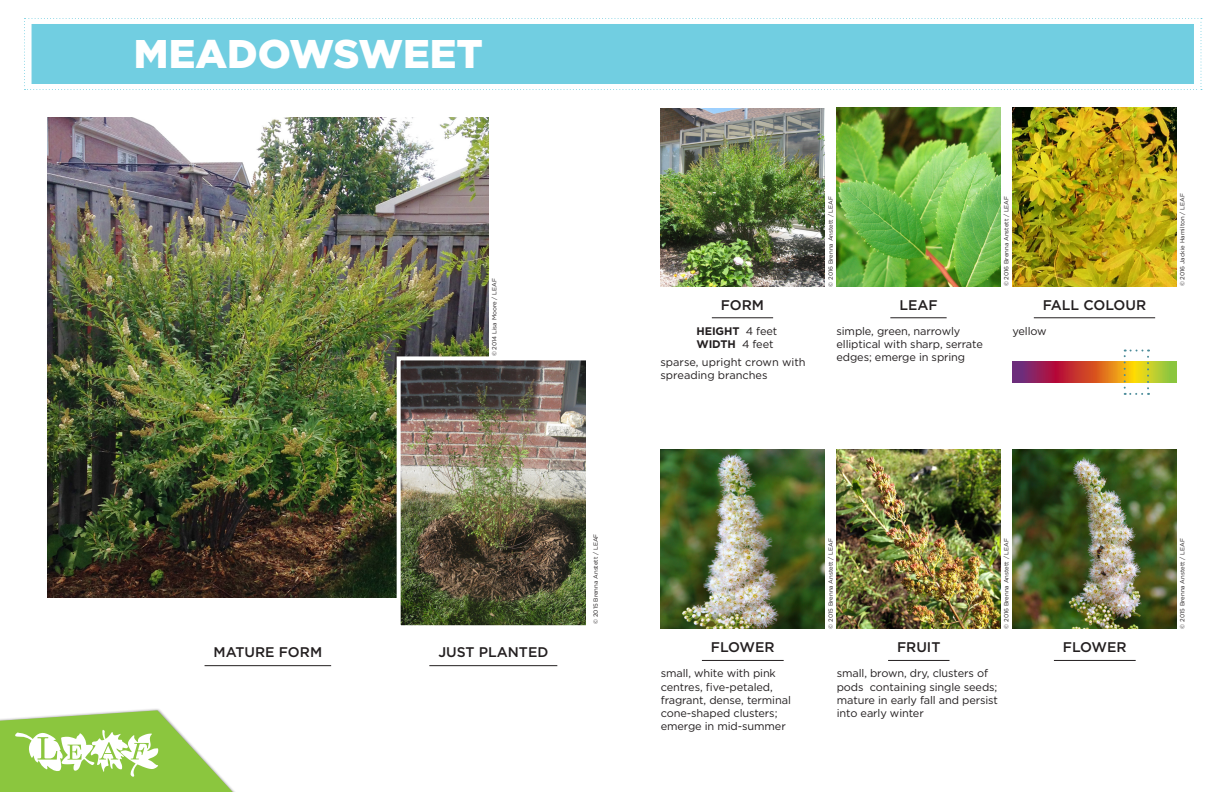
<style>
.page{position:relative;width:1224px;height:792px;background:#fff}
.page>*{position:absolute;margin:0;border:0;box-sizing:border-box;transform-origin:0 0}
.Tree_Name{font:900 40px "Gotham";color:#fff}
.subtitle{font:500 14px "Gotham";color:#231f20}
.Body_text_-_first_Pa{font:11px/13.2px "Gotham";letter-spacing:-.01em;color:#231f20}
.body_text_-_second_p{font:11px/13.2px "Gotham";color:#231f20}
.Body_text_-_first_Pa-2{font:700 11px/13.2px "Gotham";letter-spacing:-.01em;color:#231f20}
.body_text_-_second_p-2{font:6px "Gotham";color:#231f20}
.s1{font-weight:400}
</style>
<div class="page">
<svg style="left:24px;top:18px;width:1178px;height:72px"></svg>
<img style="left:836px;top:108px;width:165px;height:178px">
<img style="left:660px;top:450px;width:164px;height:179px">
<img style="left:47px;top:118px;width:441px;height:480px">
<img style="left:1012px;top:108px;width:164px;height:178px">
<img style="left:836px;top:450px;width:164px;height:179px">
<img style="left:661px;top:108px;width:164px;height:179px">
<img style="left:402px;top:361px;width:183px;height:263px">
<div style="left:397px;top:356px;width:193px;height:273px;border:4px solid #fff"></div>
<svg style="left:0;top:710px;width:235px;height:82px"></svg>
<svg style="left:1012px;top:362px;width:164px;height:21px;background:#b45a3b"></svg>
<hr style="left:890px;top:318px;width:57px;height:1px;background:#231f20">
<hr style="left:712px;top:318px;width:61px;height:1px;background:#231f20">
<hr style="left:888px;top:660px;width:62px;height:1px;background:#231f20">
<hr style="left:1034px;top:318px;width:121px;height:1px;background:#231f20">
<hr style="left:702px;top:660px;width:82px;height:1px;background:#231f20">
<svg style="left:1124px;top:350px;width:25px;height:45px"></svg>
<hr style="left:429px;top:665px;width:128px;height:1px;background:#231f20">
<hr style="left:205px;top:665px;width:126px;height:1px;background:#231f20">
<hr style="left:1054px;top:660px;width:82px;height:1px;background:#231f20">
<img style="left:1012px;top:450px;width:164px;height:179px">
<p class="Tree_Name" style="left:134px;top:26px;width:351px">MEADOWSWEET</p>
<p class="body_text_-_second_p-2" style="left:490px;top:356px;width:80px;rotate:-90deg">© 2014 Lisa Moore / LEAF</p>
<p class="subtitle" style="left:214px;top:643px;width:110px">MATURE FORM</p>
<p class="subtitle" style="left:438px;top:643px;width:111px">JUST PLANTED</p>
<p class="body_text_-_second_p-2" style="left:592px;top:624px;width:92px;rotate:-90deg">© 2015 Brenna Anstett / LEAF</p>
<p class="subtitle" style="left:721px;top:295px;width:45px">FORM</p>
<p class="Body_text_-_first_Pa-2" style="left:696px;top:324px;width:82px">HEIGHT <span class="s1">4 feet<br></span>WIDTH <span class="s1">4 feet</span></p>
<p class="body_text_-_second_p" style="left:660px;top:355px;width:147px">sparse, upright crown with spreading branches</p>
<p class="body_text_-_second_p-2" style="left:827px;top:287px;width:92px;rotate:-90deg">© 2016 Brenna Anstett / LEAF</p>
<p class="subtitle" style="left:899px;top:295px;width:40px">LEAF</p>
<p class="Body_text_-_first_Pa" style="left:836px;top:324px;width:148px">simple, green, narrowly elliptical with sharp, serrate edges; emerge in spring</p>
<p class="body_text_-_second_p-2" style="left:1003px;top:286px;width:92px;rotate:-90deg">© 2016 Brenna Anstett / LEAF</p>
<p class="body_text_-_second_p-2" style="left:1179px;top:286px;width:94px;rotate:-90deg">© 2016 Jackie Hamilton / LEAF</p>
<p class="subtitle" style="left:1043px;top:295px;width:105px">FALL COLOUR</p>
<p class="Body_text_-_first_Pa" style="left:1012px;top:324px;width:36px">yellow</p>
<p class="subtitle" style="left:711px;top:638px;width:65px">FLOWER</p>
<p class="Body_text_-_first_Pa" style="left:661px;top:667px;width:132px">small, white with pink centres, five-petaled, fragrant, dense, terminal cone-shaped clusters; emerge in mid-summer</p>
<p class="body_text_-_second_p-2" style="left:827px;top:629px;width:92px;rotate:-90deg">© 2015 Brenna Anstett / LEAF</p>
<p class="body_text_-_second_p-2" style="left:1003px;top:629px;width:92px;rotate:-90deg">© 2016 Brenna Anstett / LEAF</p>
<p class="subtitle" style="left:897px;top:638px;width:45px">FRUIT</p>
<p class="Body_text_-_first_Pa" style="left:837px;top:667px;width:163px">small, brown, dry, clusters of pods containing single seeds; mature in early fall and persist into early winter</p>
<p class="subtitle" style="left:1063px;top:638px;width:65px">FLOWER</p>
<p class="body_text_-_second_p-2" style="left:1179px;top:629px;width:92px;rotate:-90deg">© 2015 Brenna Anstett / LEAF</p>
</div>
